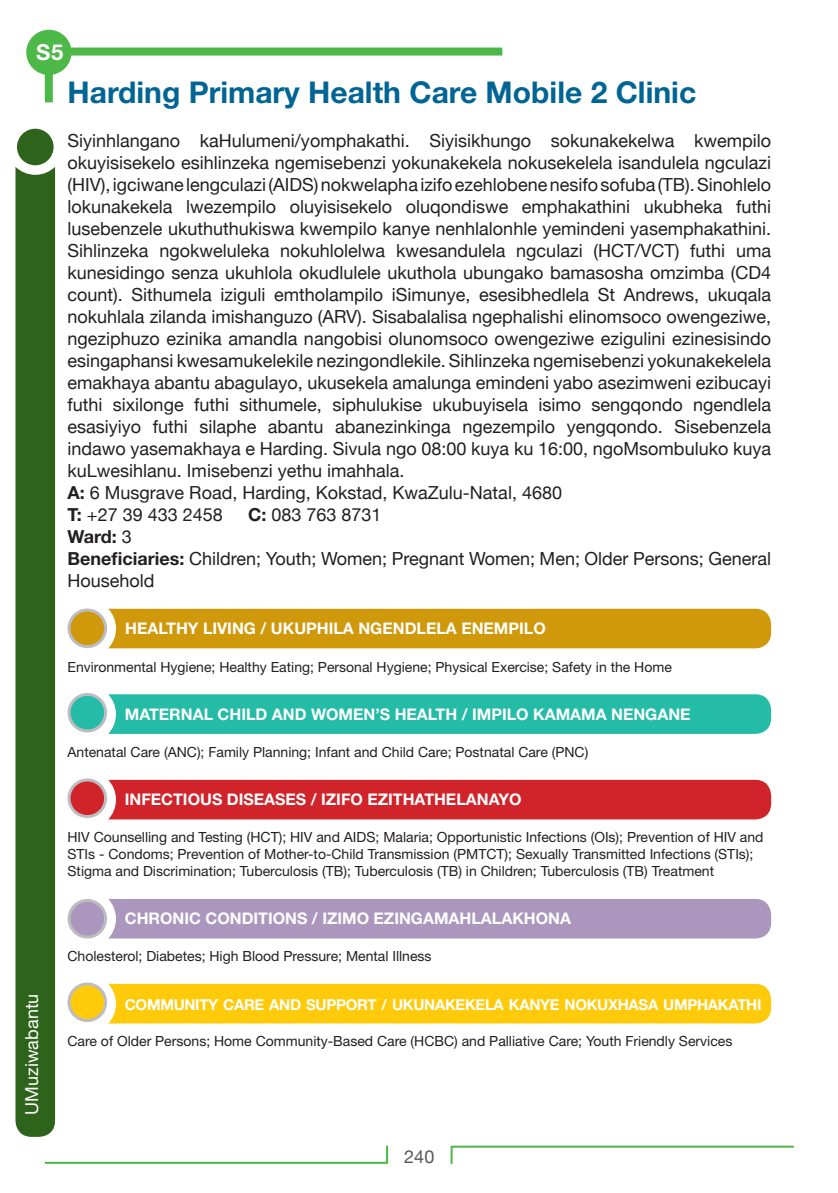
<style>
.page{position:relative;width:838px;height:1193px;background:#fff}
.page>*{position:absolute;margin:0;border:0;box-sizing:border-box;transform-origin:0 0}
.t1{font:700 30px "Helvetica Neue";color:#006494}
.t2{font:700 22px "Helvetica Neue";color:#fff}
.t3{font:18px/22px "Helvetica Neue";color:#231f20}
.t4{font:18px "Helvetica Neue";color:#fff}
.t5{font:18px "Helvetica Neue";color:#57585a}
.t6{font:700 16px "Helvetica Neue";color:#fff}
.t7{font:700 15px "Helvetica Neue";letter-spacing:-.02em;color:#fff}
.t8{font:14px/17px "Helvetica Neue";color:#231f20}
.s1{font-weight:700}
</style>
<div class="page">
<div style="left:15px;top:167px;width:40px;height:969px;background:#2d631a"></div>
<div style="left:17px;top:129px;width:37px;height:36px;background:#2d631a;border-radius:50%"></div>
<svg style="left:450px;top:1145px;width:344px;height:19px"></svg>
<svg style="left:44px;top:1145px;width:345px;height:19px"></svg>
<svg style="left:42px;top:44px;width:461px;height:59px"></svg>
<div style="left:26px;top:30px;width:45px;height:45px;background:#4cb848;border-radius:50%"></div>
<div style="left:108px;top:694px;width:662px;height:39px;background:#24bca6"></div>
<div style="left:69px;top:694px;width:37px;height:36px;background:#24bca6;border-radius:50%"></div>
<div style="left:67px;top:692px;width:40px;height:40px;border:3px solid #bcbdc0;border-radius:50%"></div>
<div style="left:108px;top:608px;width:662px;height:40px;background:#d0990c"></div>
<div style="left:69px;top:610px;width:37px;height:36px;background:#d0990c;border-radius:50%"></div>
<div style="left:67px;top:608px;width:40px;height:40px;border:3px solid #bcbdc0;border-radius:50%"></div>
<div style="left:108px;top:779px;width:662px;height:40px;background:#d1232a"></div>
<div style="left:69px;top:779px;width:37px;height:37px;background:#d1232a;border-radius:50%"></div>
<div style="left:67px;top:778px;width:40px;height:39px;border:3px solid #bcbdc0;border-radius:50%"></div>
<div style="left:108px;top:899px;width:662px;height:39px;background:#ab97be"></div>
<div style="left:69px;top:900px;width:37px;height:36px;background:#ab97be;border-radius:50%"></div>
<div style="left:67px;top:898px;width:40px;height:40px;border:3px solid #bcbdc0;border-radius:50%"></div>
<div style="left:108px;top:983px;width:662px;height:40px;background:#feca0a"></div>
<div style="left:69px;top:983px;width:37px;height:37px;background:#feca0a;border-radius:50%"></div>
<div style="left:67px;top:982px;width:40px;height:39px;border:3px solid #bcbdc0;border-radius:50%"></div>
<p class="t2" style="left:36px;top:39px;width:29px">S5</p>
<h1 class="t1" style="left:67px;top:73px;width:630px">HARDING PRIMARY HEALTH CARE MOBILE 2 CLINIC</h1>
<p class="t3" style="left:67px;top:130px;width:705px">Siyinhlangano kaHulumeni/yomphakathi. Siyisikhungo sokunakekelwa kwempilo okuyisisekelo esihlinzeka ngemisebenzi yokunakekela nokusekelela isandulela ngculazi (HIV), igciwane lengculazi (AIDS) nokwelapha izifo ezehlobene nesifo sofuba (TB). Sinohlelo lokunakekela lwezempilo oluyisisekelo oluqondiswe emphakathini ukubheka futhi lusebenzele ukuthuthukiswa kwempilo kanye nenhlalonhle yemindeni yasemphakathini.<br>Sihlinzeka ngokweluleka nokuhlolelwa kwesandulela ngculazi (HCT/VCT) futhi uma kunesidingo senza ukuhlola okudlulele ukuthola ubungako bamasosha omzimba (CD4 count). Sithumela iziguli emtholampilo iSimunye, esesibhedlela St Andrews, ukuqala nokuhlala zilanda imishanguzo (ARV). Sisabalalisa ngephalishi elinomsoco owengeziwe, ngeziphuzo ezinika amandla nangobisi olunomsoco owengeziwe ezigulini ezinesisindo esingaphansi kwesamukelekile nezingondlekile. Sihlinzeka ngemisebenzi yokunakekelela emakhaya abantu abagulayo, ukusekela amalunga emindeni yabo asezimweni ezibucayi futhi sixilonge futhi sithumele, siphulukise ukubuyisela isimo sengqondo ngendlela esasiyiyo futhi silaphe abantu abanezinkinga ngezempilo yengqondo. Sisebenzela indawo yasemakhaya e Harding. Sivula ngo 08:00 kuya ku 16:00, ngoMsombuluko kuya kuLwesihlanu. Imisebenzi yethu imahhala.<br><span class="s1">A:</span> 6 Musgrave Road, Harding, Kokstad, KwaZulu-Natal, 4680<br><span class="s1">T:</span> +27 39 433 2458</p>
<p class="t3" style="left:248px;top:504px;width:135px"><span class="s1">C:</span> 083 763 8731</p>
<p class="t3" style="left:67px;top:526px;width:705px"><span class="s1">WARD:</span> 3<br><span class="s1">BENEFICIARIES:</span> Children; Youth; Women; Pregnant Women; Men; Older Persons; General<br>Household</p>
<p class="t6" style="left:125px;top:618px;width:422px">HEALTHY LIVING / UKUPHILA NGENDLELA ENEMPILO</p>
<p class="t8" style="left:67px;top:658px;width:605px">Environmental Hygiene; Healthy Eating; Personal Hygiene; Physical Exercise; Safety in the Home</p>
<p class="t6" style="left:125px;top:703px;width:567px">MATERNAL CHILD AND WOMEN’S HEALTH / IM PILO KAMAMA NENGANE</p>
<p class="t8" style="left:67px;top:743px;width:522px">Antenatal Care (ANC); Family Planning; Infant and Child Care; Postnatal Care (PNC)</p>
<p class="t6" style="left:125px;top:789px;width:398px">INFECTIOUS DISEASES / IZIFO EZITHATHELANAYO</p>
<p class="t8" style="left:67px;top:828px;width:697px">HIV Counselling and Testing (HCT); HIV and AIDS; Malaria; Opportunistic Infections (OIs); Prevention of HIV and<br>STIs - Condoms; Prevention of Mother-to-Child Transmission (PMTCT); Sexually Transmitted Infections (STIs);<br>Stigma and Discrimination; Tuberculosis (TB); Tuberculosis (TB) in Children; Tuberculosis (TB) Treatment</p>
<p class="t6" style="left:125px;top:908px;width:447px">CHRONIC CONDITIONS / IZIMO EZINGAMAHLALAKHONA</p>
<p class="t4" style="left:21px;top:1114px;width:122px;rotate:-90deg">UMuziwabantu</p>
<p class="t8" style="left:67px;top:947px;width:365px">Cholesterol; Diabetes; High Blood Pressure; Mental Illness</p>
<p class="t7" style="left:125px;top:994px;width:36px">COMMU</p>
<p class="t7" style="left:184px;top:994px;width:578px">NITY CARE AND SU PPORT / UKUNAKEKELA KANYE NOKUXHASA UMPHAKATHI</p>
<p class="t8" style="left:67px;top:1032px;width:666px">Care of Older Persons; Home Community-Based Care (HCBC) and Palliative Care; Youth Friendly Services</p>
<p class="t5" style="left:404px;top:1143px;width:32px">240</p>
</div>
